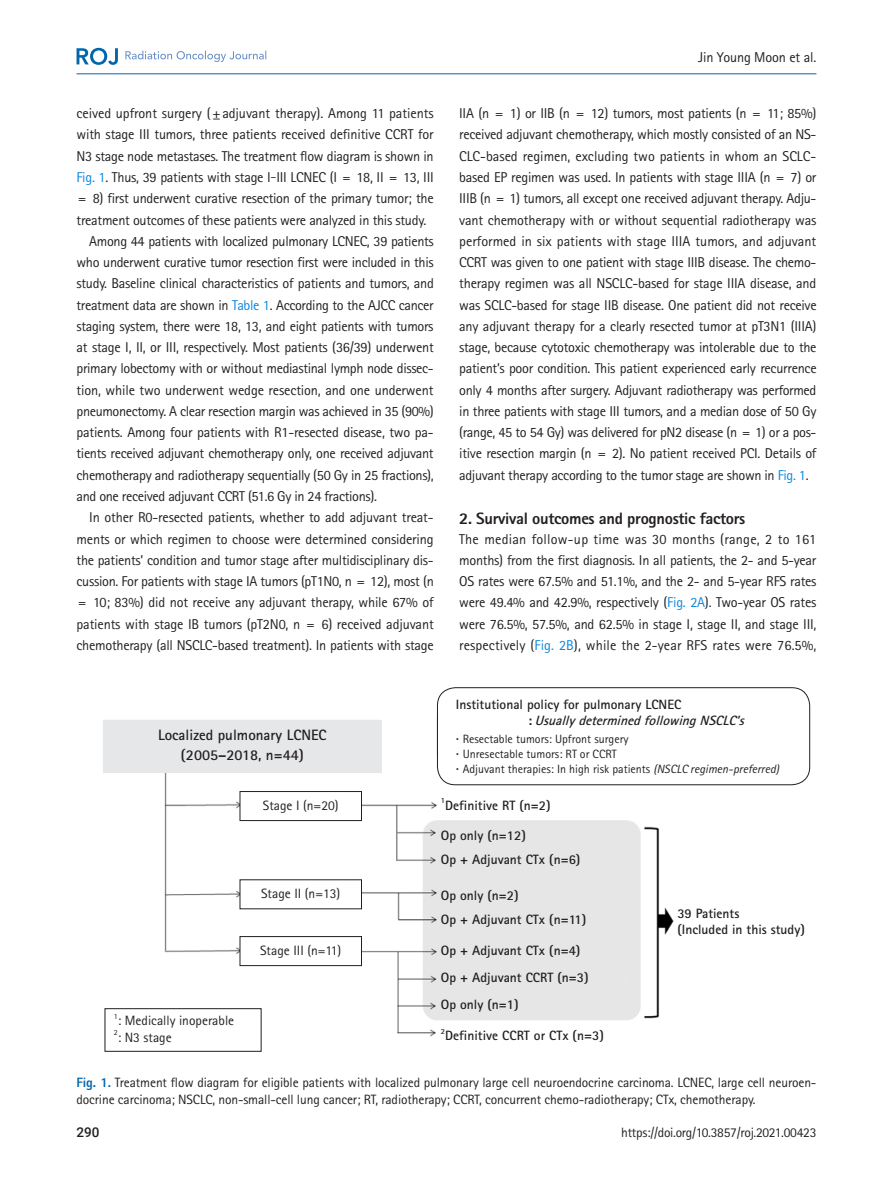
<style>
.page{position:relative;width:893px;height:1191px;background:#fff}
.page>*{position:absolute;margin:0;border:0;box-sizing:border-box;transform-origin:0 0}
.body-sub-title{font:800 16.5px "Rotis Sans Serif Std";letter-spacing:-.02em;color:#231f20}
.picture_print{font:700 15px "Rotis Sans Serif Std";color:#231f20}
.body{font:14.25px/21.3px "Rotis Sans Serif Std";letter-spacing:-.02em;color:#231f20;text-align:justify}
.fig-caption{font:13.5px/16.5px "Rotis Sans Serif Std";letter-spacing:-.01em;color:#231f20}
.picture_print-2{font:700 13.5px "Rotis Sans Serif Std";color:#231f20}
.picture_print-3{font:13.5px "Rotis Sans Serif Std";color:#231f20}
.picture_print-4{font:italic 700 13.5px "Rotis Sans Serif Std";color:#231f20}
.t1{font:500 13.5px "Roboto";color:#231f20}
.picture_print-5{font:12px "Rotis Sans Serif Std";color:#231f20}
.picture_print-6{font:700 7.8px "Rotis Sans Serif Std";color:#231f20}
.picture_print-7{font:7.8px "Rotis Sans Serif Std";color:#231f20}
.s1{color:#0b88de}
.s2{font-family:"Minion Pro"}
.s3{font-style:normal}
.s4{font-family:"Nanum Gothic";font-weight:700}
.s5{font-style:italic}
.s6{font-weight:800;color:#0166ac}
</style>
<div class="page">
<img style="left:103px;top:688px;width:708px;height:364px">
<div style="left:240px;top:791px;width:121px;height:29px;background:#fff"></div>
<div style="left:240px;top:791px;width:122px;height:30px;border:1px solid #231f20"></div>
<div style="left:103px;top:720px;width:278px;height:52px;background:#e6e7e9"></div>
<div style="left:240px;top:879px;width:121px;height:29px;background:#fff"></div>
<div style="left:677px;top:900px;width:132px;height:45px;background:#fff"></div>
<div style="left:441px;top:794px;width:149px;height:23px;background:#fff"></div>
<div style="left:441px;top:824px;width:183px;height:48px;background:#e6e6e6"></div>
<div style="left:441px;top:884px;width:183px;height:47px;background:#e6e6e6"></div>
<div style="left:441px;top:939px;width:183px;height:77px;background:#e6e6e6"></div>
<div style="left:441px;top:1024px;width:208px;height:24px;background:#fff"></div>
<div style="left:240px;top:936px;width:121px;height:29px;background:#fff"></div>
<div style="left:240px;top:936px;width:122px;height:30px;border:1px solid #231f20"></div>
<div style="left:105px;top:1008px;width:156px;height:43px;background:#fff"></div>
<div style="left:105px;top:1008px;width:156px;height:43px;border:1px solid #231f20"></div>
<div style="left:437px;top:687px;width:373px;height:97px;background:#fff;border-radius:18px"></div>
<div style="left:437px;top:687px;width:373px;height:98px;border:1px solid #231f20;border-radius:18px"></div>
<hr style="left:77px;top:73px;width:739px;height:1px;background:#0166ac">
<svg style="left:77px;top:48px;width:41px;height:17px"></svg>
<svg style="left:125px;top:51px;width:141px;height:11px"></svg>
<p class="body" style="left:77px;top:103px;width:359px">ceived upfront surgery (±adjuvant therapy). Among 11 patients with stage III tumors, three patients received definitive CCRT for N3 stage node metastases. The treatment flow diagram is shown in <span class="s1">Fig. 1</span>. Thus, 39 patients with stage I<span class="s2">‒</span>III LCNEC (I = 18, II = 13, III = 8) first underwent curative resection of the primary tumor; the treatment outcomes of these patients were analyzed in this study.</p>
<p class="body" style="left:77px;top:230px;width:359px;text-indent:13px">Among 44 patients with localized pulmonary LCNEC, 39 patients who underwent curative tumor resection first were included in this study. Baseline clinical characteristics of patients and tumors, and treatment data are shown in <span class="s1">Table 1</span>. According to the AJCC cancer staging system, there were 18, 13, and eight patients with tumors at stage I, II, or III, respectively. Most patients (36/39) underwent primary lobectomy with or without mediastinal lymph node dissec&shy;tion, while two underwent wedge resection, and one underwent pneumonectomy. A clear resection margin was achieved in 35 (90%) patients. Among four patients with R1-resected disease, two pa&shy;tients received adjuvant chemotherapy only, one received adjuvant chemotherapy and radiotherapy sequentially (50 Gy in 25 fractions), and one received adjuvant CCRT (51.6 Gy in 24 fractions).</p>
<p class="body" style="left:77px;top:506px;width:359px;text-indent:13px">In other R0-resected patients, whether to add adjuvant treat&shy;ments or which regimen to choose were determined considering the patients’ condition and tumor stage after multidisciplinary dis&shy;cussion. For patients with stage IA tumors (pT1N0, n = 12), most (n = 10; 83%) did not receive any adjuvant therapy, while 67% of patients with stage IB tumors (pT2N0, n = 6) received adjuvant chemotherapy (all NSCLC-based treatment). In patients with stage</p>
<p class="picture_print" style="left:158px;top:726px;width:170px">Localized pulmonary LCNEC</p>
<p class="picture_print" style="left:181px;top:745px;width:124px">(2005–2018, n=44)</p>
<p class="body" style="left:698px;top:46px;width:120px">Jin Young Moon et al.</p>
<p class="body" style="left:459px;top:103px;width:359px">IIA (n = 1) or IIB (n = 12) tumors, most patients (n = 11; 85%) received adjuvant chemotherapy, which mostly consisted of an NS-CLC-based regimen, excluding two patients in whom an SCLC&shy;based EP regimen was used. In patients with stage IIIA (n = 7) or IIIB (n = 1) tumors, all except one received adjuvant therapy. Adju&shy;vant chemotherapy with or without sequential radiotherapy was performed in six patients with stage IIIA tumors, and adjuvant CCRT was given to one patient with stage IIIB disease. The chemo&shy;therapy regimen was all NSCLC-based for stage IIIA disease, and was SCLC-based for stage IIB disease. One patient did not receive any adjuvant therapy for a clearly resected tumor at pT3N1 (IIIA) stage, because cytotoxic chemotherapy was intolerable due to the patient’s poor condition. This patient experienced early recurrence only 4 months after surgery. Adjuvant radiotherapy was performed in three patients with stage III tumors, and a median dose of 50 Gy (range, 45 to 54 Gy) was delivered for pN2 disease (n = 1) or a pos&shy;itive resection margin (n = 2). No patient received PCI. Details of adjuvant therapy according to the tumor stage are shown in <span class="s1">Fig. 1</span>.</p>
<p class="body-sub-title" style="left:459px;top:508px;width:288px">2. Survival outcomes and prognostic factors</p>
<p class="body" style="left:459px;top:528px;width:359px">The median follow-up time was 30 months (range, 2 to 161 months) from the first diagnosis. In all patients, the 2- and 5-year OS rates were 67.5% and 51.1%, and the 2- and 5-year RFS rates were 49.4% and 42.9%, respectively (<span class="s1">Fig. 2A</span>). Two-year OS rates were 76.5%, 57.5%, and 62.5% in stage I, stage II, and stage III, respectively (<span class="s1">Fig. 2B</span>), while the 2-year RFS rates were 76.5%,</p>
<p class="picture_print-2" style="left:456px;top:695px;width:227px">Institutional policy for pulmonary LCNEC</p>
<p class="picture_print-4" style="left:528px;top:712px;width:222px"><span class="s3">:</span> UsuallydeterminedfollowingNSCLC's</p>
<p class="picture_print-5" style="left:456px;top:732px;width:174px"><span class="s4">·</span> Resectable tumors: Upfront surgery</p>
<p class="picture_print-5" style="left:456px;top:747px;width:163px"><span class="s4">·</span> Unresectable tumors: RT or CCRT</p>
<p class="picture_print-5" style="left:456px;top:762px;width:325px"><span class="s4">·</span> Adjuvant therapies: In high risk patients <span class="s5">(NSCLC regimen-preferred)</span></p>
<p class="picture_print-3" style="left:263px;top:797px;width:77px">Stage I (n=20)</p>
<p class="picture_print-7" style="left:114px;top:1011px;width:5px">1</p>
<p class="picture_print-3" style="left:118px;top:1012px;width:118px">: Medically inoperable</p>
<p class="picture_print-7" style="left:114px;top:1028px;width:5px">2</p>
<p class="picture_print-3" style="left:118px;top:1029px;width:55px">: N3 stage</p>
<p class="picture_print-3" style="left:261px;top:885px;width:81px">Stage II (n=13)</p>
<p class="picture_print-3" style="left:260px;top:942px;width:83px">Stage III (n=11)</p>
<p class="picture_print-6" style="left:441px;top:795px;width:6px">1</p>
<p class="picture_print-2" style="left:445px;top:796px;width:107px">Definitive RT (n=2)</p>
<p class="picture_print-2" style="left:441px;top:827px;width:86px">Op only (n=12)</p>
<p class="picture_print-2" style="left:441px;top:851px;width:141px">Op + Adjuvant CTx (n=6)</p>
<p class="picture_print-2" style="left:441px;top:886px;width:79px">Op only (n=2)</p>
<p class="picture_print-2" style="left:441px;top:910px;width:147px">Op + Adjuvant CTx (n=11)</p>
<p class="picture_print-2" style="left:441px;top:941px;width:141px">Op + Adjuvant CTx (n=4)</p>
<p class="picture_print-2" style="left:441px;top:968px;width:149px">Op + Adjuvant CCRT (n=3)</p>
<p class="picture_print-2" style="left:441px;top:995px;width:79px">Op only (n=1)</p>
<p class="picture_print-6" style="left:441px;top:1026px;width:6px">2</p>
<p class="picture_print-2" style="left:445px;top:1027px;width:160px">Definitive CCRT or CTx (n=3)</p>
<p class="picture_print-2" style="left:677px;top:905px;width:63px">39 Patients</p>
<p class="picture_print-2" style="left:677px;top:921px;width:129px">(Included in this study)</p>
<p class="fig-caption" style="left:77px;top:1074px;width:741px"><span class="s6">Fig. 1.</span> Treatment flow diagram for eligible patients with localized pulmonary large cell neuroendocrine carcinoma. LCNEC, large cell neuroen&shy;docrine carcinoma; NSCLC, non-small-cell lung cancer; RT, radiotherapy; CCRT, concurrent chemo-radiotherapy; CTx, chemotherapy.</p>
<p class="t1" style="left:77px;top:1123px;width:25px">290</p>
<p class="fig-caption" style="left:621px;top:1123px;width:197px">https://doi.org/10.3857/roj.2021.00423</p>
</div>
